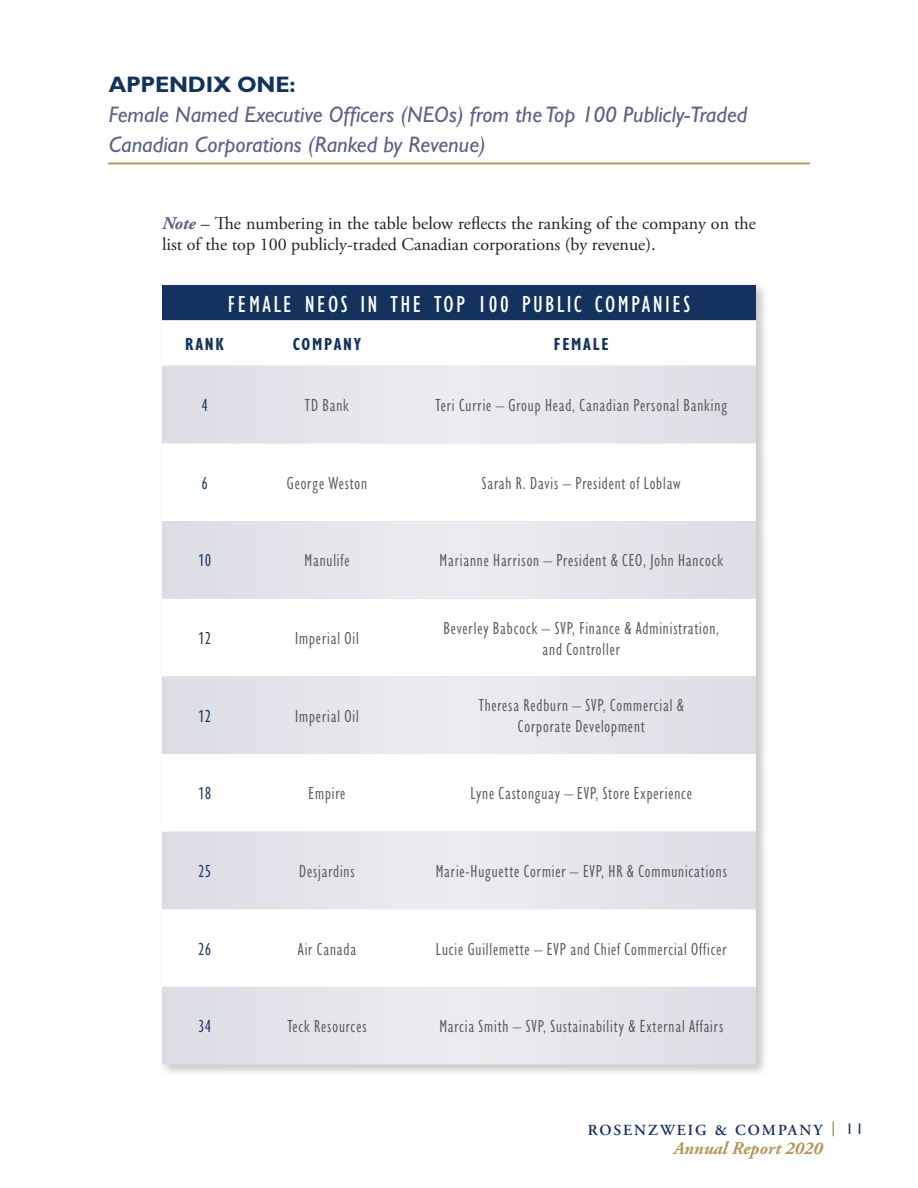
<style>
.page{position:relative;width:918px;height:1188px;background:#fff}
.page>*{position:absolute;margin:0;border:0;box-sizing:border-box;transform-origin:0 0}
.t1{font:condensed 24px "Gill Sans";letter-spacing:.1em;color:#fff}
.t2{font:italic 22.5px/30px "Gill Sans Std";color:#5b6284}
.t3{font:700 22.5px "Gill Sans Std";letter-spacing:-.01em;color:#14325e}
.t4{font:condensed 18px/21px "Gill Sans Nova";letter-spacing:.05em;color:#57585a;text-align:center}
.t5{font:18px/21px "Adobe Garamond Pro";color:#231f20}
.t6{font:700 condensed 18px "Gill Sans Nova";letter-spacing:.1em;color:#14325e}
.t7{font:italic 700 18px "Adobe Garamond Pro";color:#b39758}
.t8{font:condensed 18px "Gill Sans Nova";letter-spacing:.05em;color:#14325e}
.t9{font:600 15.45px "Adobe Garamond Pro";letter-spacing:.13em;color:#14325e}
.t10{font:15.45px "Gill Sans Std";color:#14325e}
.s1{font-weight:700;font-style:italic;color:#5b6284}
</style>
<div class="page">
<svg style="left:833px;top:1121px;width:1px;height:15px"></svg>
<hr style="left:108px;top:163px;width:702px;height:1px;background:#b39758">
<div style="left:159px;top:282px;width:610px;height:796px;background:#231f20;opacity:.25"></div>
<div style="left:162px;top:285px;width:594px;height:35px;background:#14325e"></div>
<svg style="left:162px;top:320px;width:594px;height:46px"></svg>
<div style="left:162px;top:366px;width:594px;height:699px;background:#e4e5eb"></div>
<svg style="left:162px;top:443px;width:594px;height:544px"></svg>
<p class="t3" style="left:109px;top:71px;width:188px">APPENDIX ONE:</p>
<p class="t2" style="left:109px;top:99px;width:640px">Female Named Executive Officers (NEOs) from the Top 100 Publicly-Traded<br>Canadian Corporations (Ranked by Revenue)</p>
<p class="t5" style="left:162px;top:213px;width:596px"><span class="s1">Note</span> – The numbering in the table below reflects the ranking of the company on the list of the top 100 publicly-traded Canadian corporations (by revenue).</p>
<p class="t1" style="left:228px;top:291px;width:464px">FEMALE NEOS IN THE TOP 100 PUBLIC COMPANIES</p>
<p class="t6" style="left:185px;top:331px;width:40px">RANK</p>
<p class="t6" style="left:293px;top:331px;width:70px">COMPANY</p>
<p class="t6" style="left:554px;top:331px;width:56px">FEMALE</p>
<p class="t8" style="left:202px;top:394px;width:7px">4</p>
<p class="t4" style="left:305px;top:394px;width:46px">TD Bank</p>
<p class="t4" style="left:436px;top:394px;width:293px">Teri Currie – Group Head, Canadian Personal Banking</p>
<p class="t8" style="left:202px;top:471px;width:7px">6</p>
<p class="t4" style="left:287px;top:472px;width:82px">George Weston</p>
<p class="t4" style="left:482px;top:472px;width:200px">Sarah R. Davis – President of Loblaw</p>
<p class="t8" style="left:198px;top:549px;width:14px">10</p>
<p class="t4" style="left:304px;top:550px;width:46px">Manulife</p>
<p class="t4" style="left:439px;top:550px;width:285px">Marianne Harrison – President &amp; CEO, John Hancock</p>
<p class="t8" style="left:198px;top:627px;width:14px">12</p>
<p class="t4" style="left:295px;top:627px;width:65px">Imperial Oil</p>
<p class="t4" style="left:443px;top:617px;width:277px">Beverley Babcock – SVP, Finance &amp; Administration, and Controller</p>
<p class="t8" style="left:198px;top:704px;width:14px">12</p>
<p class="t4" style="left:295px;top:705px;width:65px">Imperial Oil</p>
<p class="t4" style="left:479px;top:694px;width:206px">Theresa Redburn – SVP, Commercial &amp;<br>Corporate Development</p>
<p class="t8" style="left:198px;top:782px;width:14px">18</p>
<p class="t4" style="left:309px;top:783px;width:38px">Empire</p>
<p class="t4" style="left:471px;top:783px;width:223px">Lyne Castonguay – EVP, Store Experience</p>
<p class="t8" style="left:198px;top:860px;width:14px">25</p>
<p class="t4" style="left:299px;top:860px;width:57px">Desjardins</p>
<p class="t4" style="left:436px;top:860px;width:293px">Marie-Huguette Cormier – EVP, HR &amp; Communications</p>
<p class="t8" style="left:198px;top:937px;width:14px">26</p>
<p class="t4" style="left:298px;top:938px;width:60px">Air Canada</p>
<p class="t4" style="left:436px;top:938px;width:292px">Lucie Guillemette – EVP and Chief Commercial Officer</p>
<p class="t8" style="left:198px;top:1015px;width:14px">34</p>
<p class="t4" style="left:287px;top:1015px;width:81px">Teck Resources</p>
<p class="t4" style="left:439px;top:1015px;width:285px">Marcia Smith – SVP, Sustainability &amp; External Affairs</p>
<p class="t9" style="left:588px;top:1121px;width:236px">ROSENZWEIG &amp; COMPANY</p>
<p class="t10" style="left:846px;top:1120px;width:19px">11</p>
<p class="t7" style="left:674px;top:1138px;width:150px">Annual Report 2020</p>
</div>
